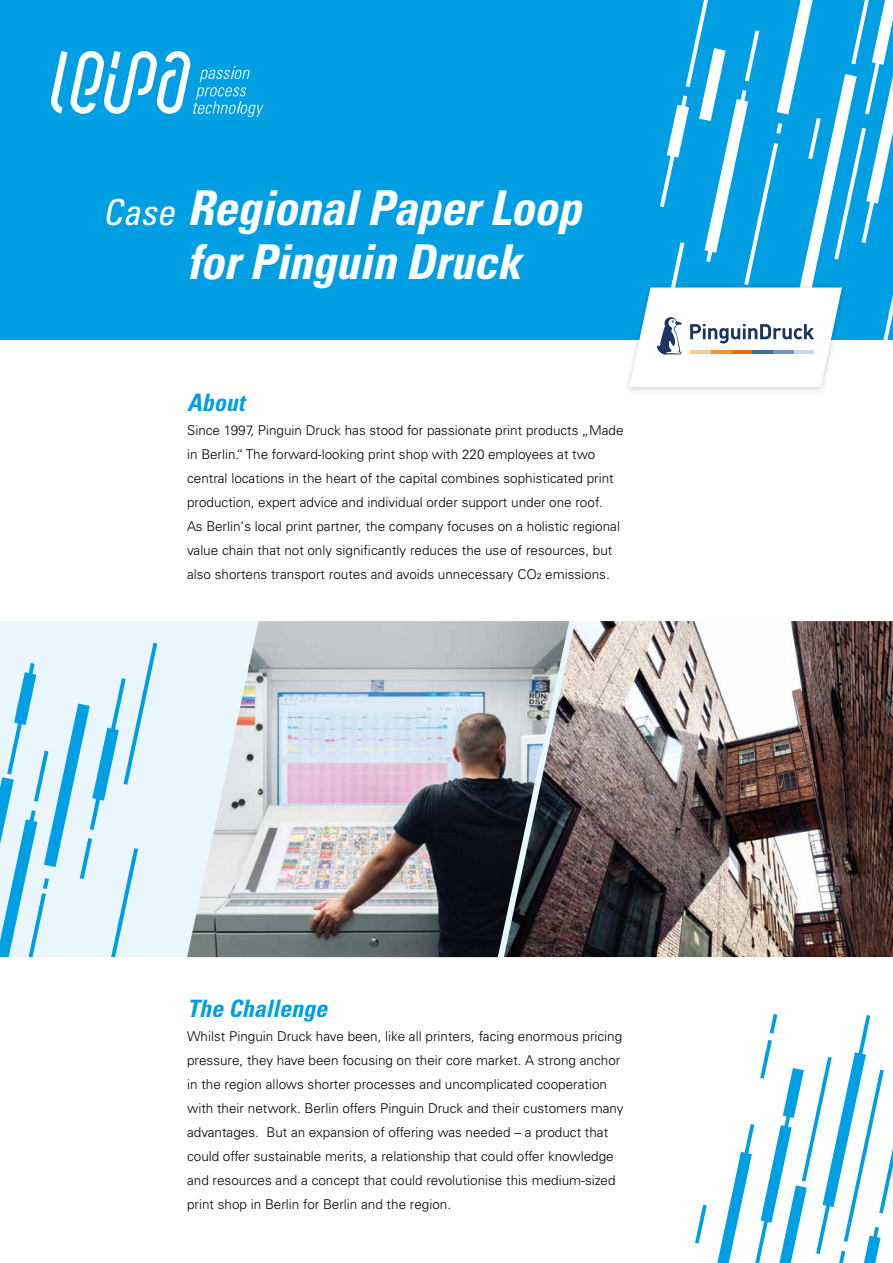
<style>
.page{position:relative;width:893px;height:1263px;background:#fff}
.page>*{position:absolute;margin:0;border:0;box-sizing:border-box;transform-origin:0 0}
.t1{font:italic 700 condensed 48px/54px "Univers LT Pro";letter-spacing:-.01em;color:#fff;text-align:center}
.t2{font:italic 700 condensed 24px "Univers LT Pro";color:#009fe3}
.t3{font:300 13.5px/24px "Univers LT Pro 45";color:#000}
.s1{font-weight:400;font-size:36px}
</style>
<div class="page">
<div style="left:0;top:0;width:893px;height:339px;background:#009fe3"></div>
<div style="left:0;top:621px;width:893px;height:336px;background:#eaf6fe"></div>
<img style="left:569px;top:621px;width:324px;height:336px">
<svg style="left:51px;top:51px;width:213px;height:66px"></svg>
<svg style="left:0;top:643px;width:157px;height:314px"></svg>
<div style="left:623px;top:283px;width:225px;height:112px;background:#000;opacity:.2"></div>
<svg style="left:629px;top:0;width:264px;height:395px"></svg>
<img style="left:187px;top:621px;width:382px;height:336px">
<svg style="left:695px;top:1205px;width:12px;height:38px"></svg>
<svg style="left:717px;top:1014px;width:176px;height:249px"></svg>
<h1 class="t1" style="left:102px;top:180px;width:480px"><span class="s1">Case</span> Regional Paper Loop for Pinguin Druck</h1>
<h2 class="t2" style="left:187px;top:388px;width:59px">About</h2>
<p class="t3" style="left:187px;top:418px;width:438px">Since 1997, Pinguin Druck has stood for passionate print products „Made in Berlin.“ The forward-looking print shop with 220 employees at two central locations in the heart of the capital combines sophisticated print production, expert advice and individual order support under one roof.<br>As Berlin‘s local print partner, the company focuses on a holistic regional value chain that not only significantly reduces the use of resources, but also shortens transport routes and avoids unnecessary CO₂ emissions.</p>
<h2 class="t2" style="left:187px;top:994px;width:142px">The Challenge</h2>
<p class="t3" style="left:187px;top:1024px;width:438px">Whilst Pinguin Druck have been, like all printers, facing enormous pricing pressure, they have been focusing on their core market. A strong anchor in the region allows shorter processes and uncomplicated cooperation with their network. Berlin offers Pinguin Druck and their customers many advantages. But an expansion of offering was needed – a product that could offer sustainable merits, a relationship that could offer knowledge and resources and a concept that could revolutionise this medium-sized print shop in Berlin for Berlin and the region.</p>
</div>
